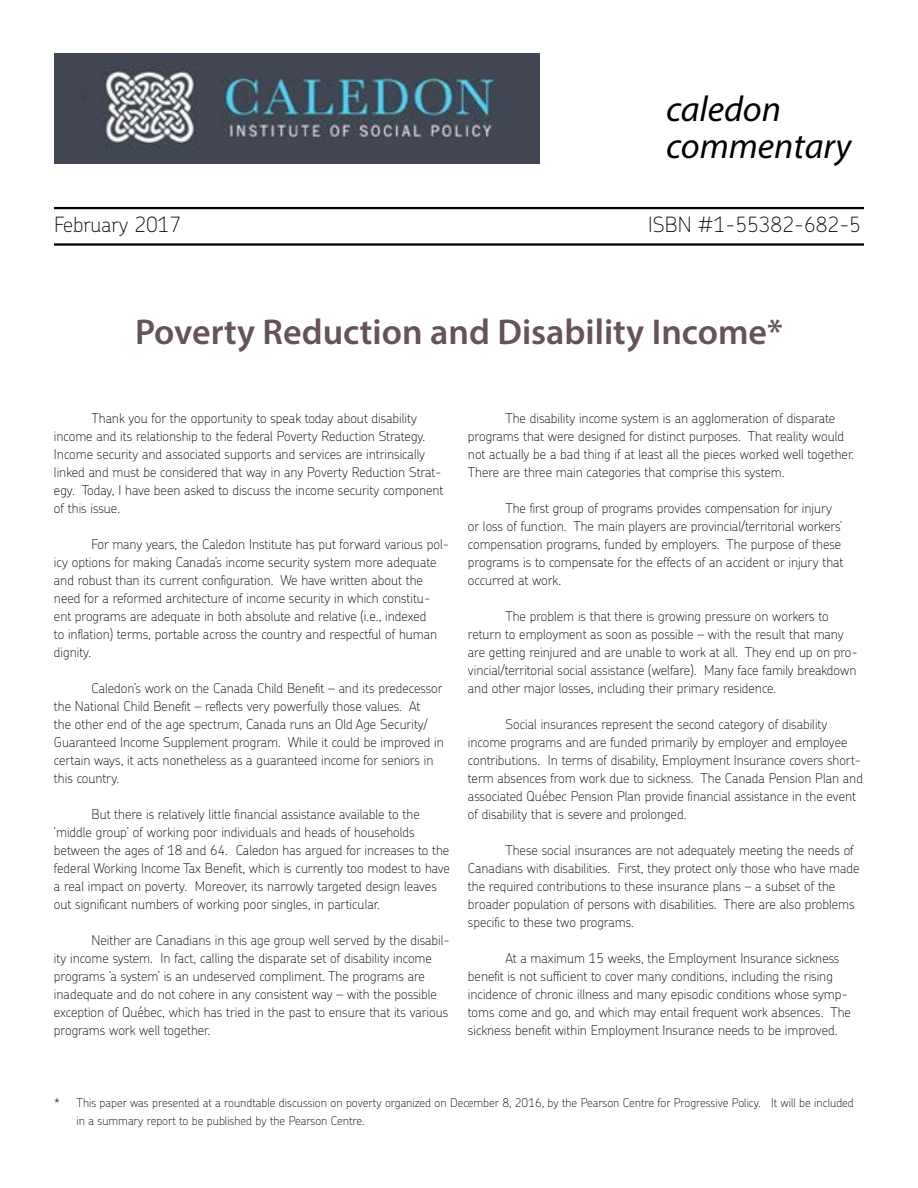
<style>
.page{position:relative;width:918px;height:1188px;background:#fff}
.page>*{position:absolute;margin:0;border:0;box-sizing:border-box;transform-origin:0 0}
.t1{font:600 36px "Myriad Pro";color:#655356}
.t2{font:italic 36px/36.6px "Myriad Pro";color:#000}
.t3{font:100 21px "Chevin Pro";color:#000}
.t4{font:100 13.5px/18px "Chevin Pro";color:#000}
.t5{font:100 12px/18px "Chevin Pro";color:#000}
</style>
<div class="page">
<img style="left:54px;top:54px;width:486px;height:109px">
<hr style="left:54px;top:207px;width:810px;height:2px;background:#000">
<hr style="left:54px;top:243px;width:810px;height:3px;background:#000">
<h1 class="t2" style="left:666px;top:90px;width:187px">caledon commentary</h1>
<h2 class="t3" style="left:54px;top:210px;width:129px">February 2017</h2>
<h2 class="t3" style="left:648px;top:210px;width:214px">ISBN #1-55382-682-5</h2>
<h1 class="t1" style="left:135px;top:309px;width:649px">Poverty Reduction and Disability Income*</h1>
<p class="t4" style="left:54px;top:409px;width:391px;text-indent:38px">Thank you for the opportunity to speak today about disability income and its relationship to the federal Poverty Reduction Strategy.<br>Income security and associated supports and services are intrinsically linked and must be considered that way in any Poverty Reduction Strat&shy;egy. Today, I have been asked to discuss the income security component of this issue.</p>
<p class="t4" style="left:54px;top:535px;width:397px;text-indent:38px">For many years, the Caledon Institute has put forward various pol&shy;icy options for making Canada’s income security system more adequate and robust than its current configuration. We have written about the need for a reformed architecture of income security in which constitu&shy;ent programs are adequate in both absolute and relative (i.e., indexed<br>to inflation) terms, portable across the country and respectful of human dignity.</p>
<p class="t4" style="left:54px;top:679px;width:391px;text-indent:38px">Caledon’s work on the Canada Child Benefit – and its predecessor the National Child Benefit – reflects very powerfully those values. At<br>the other end of the age spectrum, Canada runs an Old Age Security/ Guaranteed Income Supplement program. While it could be improved in certain ways, it acts nonetheless as a guaranteed income for seniors in this country.</p>
<p class="t4" style="left:54px;top:805px;width:398px;text-indent:38px">But there is relatively little financial assistance available to the ‘middle group’ of working poor individuals and heads of households between the ages of 18 and 64. Caledon has argued for increases to the federal Working Income Tax Benefit, which is currently too modest to have a real impact on poverty. Moreover, its narrowly targeted design leaves out significant numbers of working poor singles, in particular.</p>
<p class="t4" style="left:54px;top:931px;width:397px;text-indent:38px">Neither are Canadians in this age group well served by the disabil&shy;ity income system. In fact, calling the disparate set of disability income programs ‘a system’ is an undeserved compliment. The programs are inadequate and do not cohere in any consistent way – with the possible exception of Québec, which has tried in the past to ensure that its various programs work well together.</p>
<p class="t4" style="left:468px;top:409px;width:388px;text-indent:38px">The disability income system is an agglomeration of disparate programs that were designed for distinct purposes. That reality would not actually be a bad thing if at least all the pieces worked well together.<br>There are three main categories that comprise this system.</p>
<p class="t4" style="left:468px;top:499px;width:377px;text-indent:38px">The first group of programs provides compensation for injury or loss of function. The main players are provincial/territorial workers’ compensation programs, funded by employers. The purpose of these programs is to compensate for the effects of an accident or injury that occurred at work.</p>
<p class="t4" style="left:468px;top:607px;width:391px;text-indent:38px">The problem is that there is growing pressure on workers to return to employment as soon as possible – with the result that many are getting reinjured and are unable to work at all. They end up on pro&shy;vincial/territorial social assistance (welfare). Many face family breakdown and other major losses, including their primary residence.</p>
<p class="t4" style="left:468px;top:715px;width:397px;text-indent:38px">Social insurances represent the second category of disability income programs and are funded primarily by employer and employee contributions. In terms of disability, Employment Insurance covers short&shy;term absences from work due to sickness. The Canada Pension Plan and associated Québec Pension Plan provide financial assistance in the event of disability that is severe and prolonged.</p>
<p class="t4" style="left:468px;top:841px;width:393px;text-indent:38px">These social insurances are not adequately meeting the needs of Canadians with disabilities. First, they protect only those who have made the required contributions to these insurance plans – a subset of the broader population of persons with disabilities. There are also problems specific to these two programs.</p>
<p class="t4" style="left:468px;top:948px;width:384px;text-indent:38px">At a maximum 15 weeks, the Employment Insurance sickness benefit is not sufficient to cover many conditions, including the rising incidence of chronic illness and many episodic conditions whose symp&shy;toms come and go, and which may entail frequent work absences. The sickness benefit within Employment Insurance needs to be improved.</p>
<p class="t5" style="left:76px;top:1093px;width:779px;text-indent:-22px">* This paper was presented at a roundtable discussion on poverty organized on December 8, 2016, by the Pearson Centre for Progressive Policy. It will be included in a summary report to be published by the Pearson Centre.</p>
</div>
